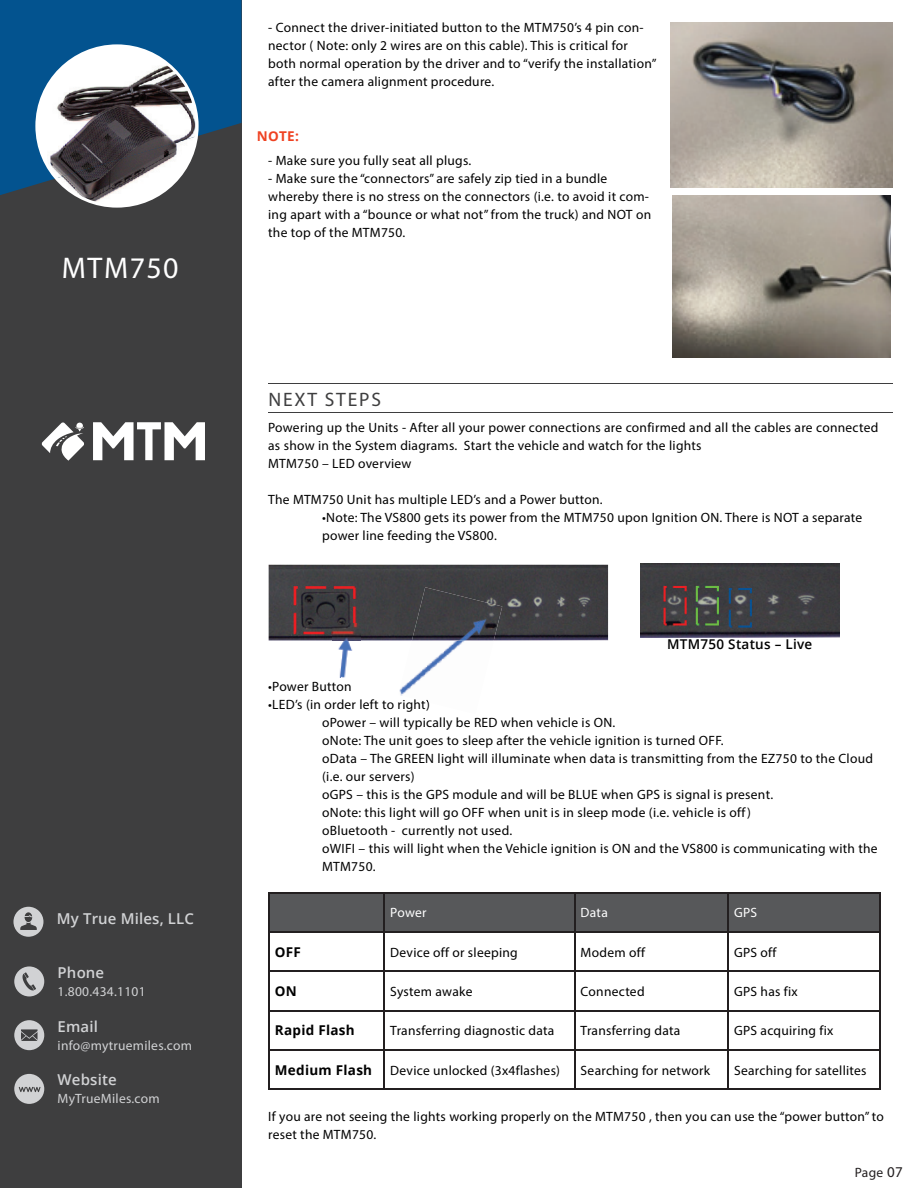
<style>
.page{position:relative;width:918px;height:1188px;background:#fff}
.page>*{position:absolute;margin:0;border:0;box-sizing:border-box;transform-origin:0 0}
.t1{font:30px "Myriad Pro";letter-spacing:.05em;color:#fff}
.t2{font:19.5px "Myriad Pro";letter-spacing:.095em;color:#3e3e3f}
.t3{font:600 15px "Open Sans";letter-spacing:.01em;color:#d1d2d4}
.t4{font:13.5px/18px "Myriad Pro";letter-spacing:.02em;color:#000}
.t5{font:13.5px "Myriad Pro";letter-spacing:.02em;color:#d1d2d4}
.t6{font:700 13.5px "Open Sans";letter-spacing:.02em;color:#000}
.t7{font:600 13.5px "Open Sans";letter-spacing:.02em;color:#000}
.t8{font:13.5px "Myriad Pro";letter-spacing:.02em;color:#fff}
.t9{font:13.5px "Myriad Pro";color:#231f20}
.t10{font:700 13.5px "Open Sans";color:#ef4222}
.s1{font-size:15px}
</style>
<div class="page">
<div style="left:0;top:0;width:242px;height:1188px;background:#3e3e3f"></div>
<svg style="left:0;top:0;width:242px;height:195px;fill:#03538f"></svg>
<div style="left:14px;top:1020px;width:30px;height:30px;background:#d1d2d4;border-radius:50%"></div>
<svg style="left:21px;top:1029px;width:17px;height:12px"></svg>
<div style="left:14px;top:966px;width:30px;height:30px;background:#d1d2d4;border-radius:50%"></div>
<svg style="left:23px;top:972px;width:13px;height:18px"></svg>
<div style="left:14px;top:1074px;width:30px;height:30px;background:#d1d2d4;border-radius:50%"></div>
<svg style="left:19px;top:1087px;width:22px;height:5px"></svg>
<div style="left:13px;top:907px;width:30px;height:30px;background:#d1d2d4;border-radius:50%"></div>
<svg style="left:20px;top:912px;width:17px;height:18px"></svg>
<svg style="left:35px;top:44px;width:164px;height:164px"></svg>
<svg style="left:93px;top:422px;width:112px;height:38px"></svg>
<svg style="left:42px;top:422px;width:42px;height:39px"></svg>
<img style="left:670px;top:22px;width:223px;height:165px">
<img style="left:672px;top:196px;width:218px;height:161px">
<hr style="left:268px;top:383px;width:625px;height:1px;background:#3e3e3f">
<hr style="left:268px;top:412px;width:625px;height:1px;background:#3e3e3f">
<img style="left:269px;top:564px;width:339px;height:76px">
<img style="left:332px;top:623px;width:28px;height:54px">
<img style="left:398px;top:640px;width:96px;height:63px">
<svg style="left:418px;top:700px;width:11px;height:2px"></svg>
<img style="left:412px;top:587px;width:90px;height:53px">
<img style="left:641px;top:564px;width:199px;height:73px">
<div style="left:270px;top:893px;width:610px;height:38px;background:#57585a"></div>
<hr style="left:268px;top:892px;width:116px;height:1px;background:#231f20">
<hr style="left:268px;top:893px;width:2px;height:38px;background:#231f20">
<hr style="left:384px;top:892px;width:191px;height:1px;background:#231f20">
<hr style="left:384px;top:893px;width:1px;height:38px;background:#231f20">
<hr style="left:575px;top:892px;width:153px;height:1px;background:#231f20">
<hr style="left:574px;top:893px;width:1px;height:38px;background:#231f20">
<hr style="left:728px;top:892px;width:153px;height:1px;background:#231f20">
<hr style="left:727px;top:893px;width:2px;height:38px;background:#231f20">
<hr style="left:880px;top:893px;width:1px;height:38px;background:#231f20">
<hr style="left:268px;top:931px;width:116px;height:2px;background:#231f20">
<hr style="left:268px;top:933px;width:2px;height:38px;background:#231f20">
<hr style="left:384px;top:931px;width:191px;height:2px;background:#231f20">
<hr style="left:384px;top:933px;width:1px;height:38px;background:#231f20">
<hr style="left:575px;top:931px;width:153px;height:2px;background:#231f20">
<hr style="left:574px;top:933px;width:1px;height:38px;background:#231f20">
<hr style="left:728px;top:931px;width:153px;height:2px;background:#231f20">
<hr style="left:727px;top:933px;width:2px;height:38px;background:#231f20">
<hr style="left:880px;top:933px;width:1px;height:38px;background:#231f20">
<hr style="left:268px;top:971px;width:116px;height:1px;background:#231f20">
<hr style="left:268px;top:972px;width:2px;height:38px;background:#231f20">
<hr style="left:384px;top:971px;width:191px;height:1px;background:#231f20">
<hr style="left:384px;top:972px;width:1px;height:38px;background:#231f20">
<hr style="left:575px;top:971px;width:153px;height:1px;background:#231f20">
<hr style="left:574px;top:972px;width:1px;height:38px;background:#231f20">
<hr style="left:728px;top:971px;width:153px;height:1px;background:#231f20">
<hr style="left:727px;top:972px;width:2px;height:38px;background:#231f20">
<hr style="left:880px;top:972px;width:1px;height:38px;background:#231f20">
<hr style="left:268px;top:1010px;width:116px;height:1px;background:#231f20">
<hr style="left:268px;top:1011px;width:2px;height:38px;background:#231f20">
<hr style="left:384px;top:1010px;width:191px;height:1px;background:#231f20">
<hr style="left:384px;top:1011px;width:1px;height:38px;background:#231f20">
<hr style="left:575px;top:1010px;width:153px;height:1px;background:#231f20">
<hr style="left:574px;top:1011px;width:1px;height:38px;background:#231f20">
<hr style="left:728px;top:1010px;width:153px;height:1px;background:#231f20">
<hr style="left:727px;top:1011px;width:2px;height:38px;background:#231f20">
<hr style="left:880px;top:1011px;width:1px;height:38px;background:#231f20">
<hr style="left:268px;top:1049px;width:116px;height:2px;background:#231f20">
<hr style="left:268px;top:1051px;width:2px;height:38px;background:#231f20">
<hr style="left:384px;top:1049px;width:191px;height:2px;background:#231f20">
<hr style="left:384px;top:1051px;width:1px;height:38px;background:#231f20">
<hr style="left:575px;top:1049px;width:153px;height:2px;background:#231f20">
<hr style="left:574px;top:1051px;width:1px;height:38px;background:#231f20">
<hr style="left:728px;top:1049px;width:153px;height:2px;background:#231f20">
<hr style="left:727px;top:1051px;width:2px;height:38px;background:#231f20">
<hr style="left:880px;top:1051px;width:1px;height:38px;background:#231f20">
<hr style="left:268px;top:1089px;width:116px;height:1px;background:#231f20">
<hr style="left:384px;top:1089px;width:191px;height:1px;background:#231f20">
<hr style="left:575px;top:1089px;width:153px;height:1px;background:#231f20">
<hr style="left:728px;top:1089px;width:153px;height:1px;background:#231f20">
<h1 class="t1" style="left:62px;top:249px;width:118px">MTM750</h1>
<p class="t3" style="left:57px;top:908px;width:139px">My True Miles, LLC</p>
<p class="t3" style="left:58px;top:962px;width:48px">Phone</p>
<p class="t5" style="left:58px;top:983px;width:90px">1.800.434.1101</p>
<p class="t3" style="left:58px;top:1016px;width:42px">Email</p>
<p class="t5" style="left:58px;top:1037px;width:136px">info@mytruemiles.com</p>
<p class="t3" style="left:58px;top:1070px;width:61px">Website</p>
<p class="t5" style="left:58px;top:1091px;width:104px">MyTrueMiles.com</p>
<p class="t4" style="left:268px;top:18px;width:390px">- Connect the driver-initiated button to the MTM750’s 4 pin con&shy;nector ( Note: only 2 wires are on this cable). This is critical for both normal operation by the driver and to “verify the installation” after the camera alignment procedure.</p>
<p class="t10" style="left:257px;top:126px;width:44px">NOTE:</p>
<p class="t4" style="left:268px;top:151px;width:205px">- Make sure you fully seat all plugs.</p>
<p class="t4" style="left:268px;top:169px;width:385px">- Make sure the “connectors” are safely zip tied in a bundle whereby there is no stress on the connectors (i.e. to avoid it com&shy;ing apart with a “bounce or what not” from the truck) and NOT on the top of the MTM750.</p>
<h2 class="t2" style="left:268px;top:388px;width:114px">NEXT STEPS</h2>
<p class="t4" style="left:268px;top:419px;width:612px">Powering up the Units - After all your power connections are confirmed and all the cables are connected as show in the System diagrams. Start the vehicle and watch for the lights<br>MTM750 – LED overview</p>
<p class="t4" style="left:268px;top:491px;width:336px">The MTM750 Unit has multiple LED’s and a Power button.</p>
<p class="t4" style="left:322px;top:509px;width:542px">•Note: The VS800 gets its power from the MTM750 upon Ignition ON. There is NOT a separate power line feeding the VS800.</p>
<p class="t7" style="left:667px;top:635px;width:147px">MTM750 Status – Live</p>
<p class="t4" style="left:268px;top:678px;width:85px">•Power Button</p>
<p class="t4" style="left:322px;top:696px;width:557px;text-indent:-54px">•LED’s (in order left to right)<br>oPower – will typically be RED when vehicle is ON.<br>oNote: The unit goes to sleep after the vehicle ignition is turned OFF.<br>oData – The GREEN light will illuminate when data is transmitting from the EZ750 to the Cloud (i.e. our servers)<br>oGPS – this is the GPS module and will be BLUE when GPS is signal is present.<br>oNote: this light will go OFF when unit is in sleep mode (i.e. vehicle is off)<br>oBluetooth - currently not used.<br>oWIFI – this will light when the Vehicle ignition is ON and the VS800 is communicating with the MTM750.</p>
<p class="t8" style="left:390px;top:904px;width:38px">Power</p>
<p class="t8" style="left:581px;top:904px;width:29px">Data</p>
<p class="t8" style="left:734px;top:904px;width:25px">GPS</p>
<p class="t6" style="left:275px;top:942px;width:28px">OFF</p>
<p class="t4" style="left:390px;top:943px;width:129px">Device off or sleeping</p>
<p class="t4" style="left:581px;top:943px;width:66px">Modem off</p>
<p class="t4" style="left:734px;top:943px;width:44px">GPS off</p>
<p class="t6" style="left:275px;top:982px;width:23px">ON</p>
<p class="t4" style="left:390px;top:982px;width:84px">System awake</p>
<p class="t4" style="left:581px;top:982px;width:65px">Connected</p>
<p class="t4" style="left:734px;top:982px;width:65px">GPS has fix</p>
<p class="t6" style="left:275px;top:1021px;width:81px">Rapid Flash</p>
<p class="t4" style="left:390px;top:1022px;width:166px">Transferring diagnostic data</p>
<p class="t4" style="left:581px;top:1022px;width:101px">Transferring data</p>
<p class="t4" style="left:734px;top:1022px;width:101px">GPS acquiring fix</p>
<p class="t6" style="left:275px;top:1060px;width:99px">Medium Flash</p>
<p class="t4" style="left:390px;top:1061px;width:171px">Device unlocked (3x4flashes)</p>
<p class="t4" style="left:581px;top:1061px;width:131px">Searching for network</p>
<p class="t4" style="left:734px;top:1061px;width:134px">Searching for satellites</p>
<p class="t4" style="left:268px;top:1107px;width:617px">If you are not seeing the lights working properly on the MTM750 , then you can use the “power button” to reset the MTM750.</p>
<p class="t9" style="left:855px;top:1164px;width:49px">Page <span class="s1">07</span></p>
</div>
